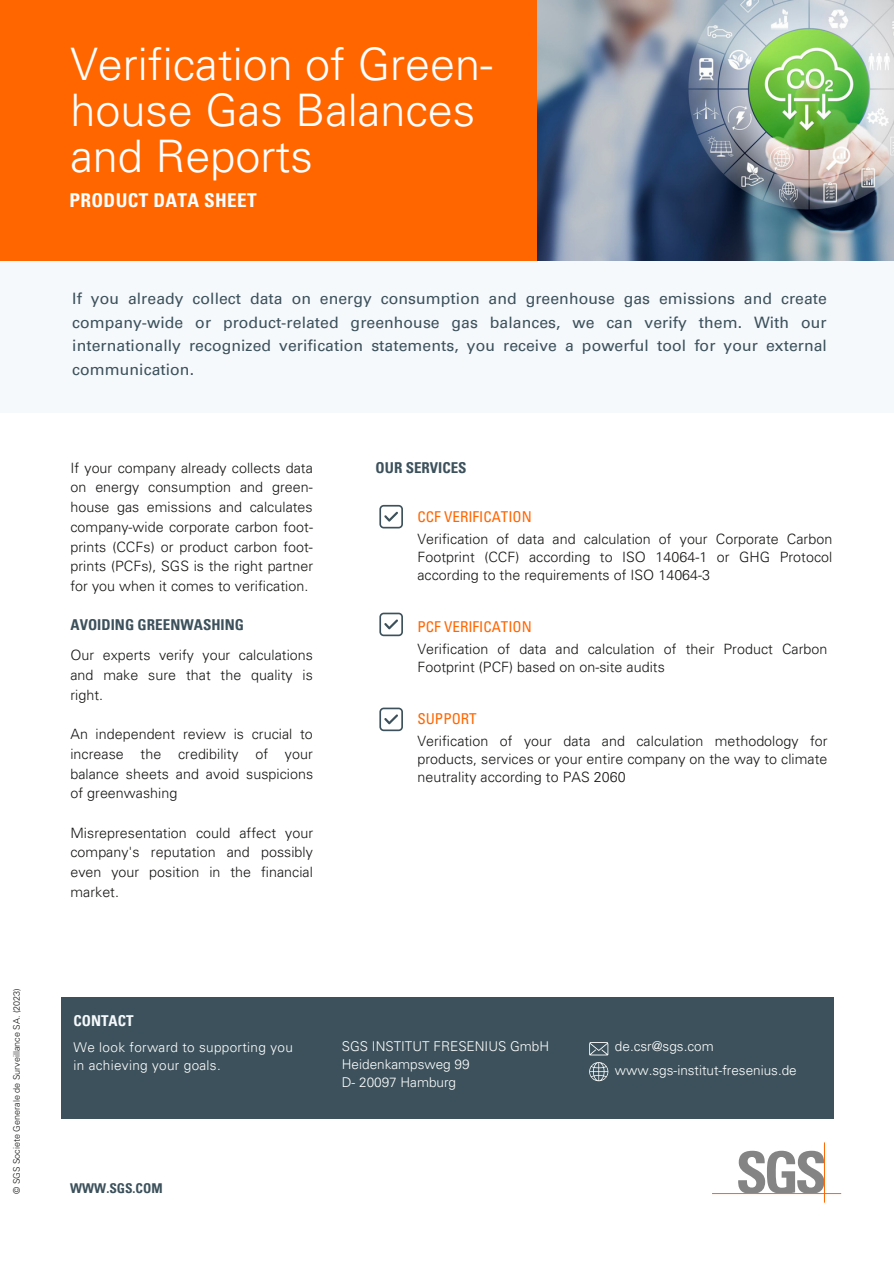
<style>
.page{position:relative;width:894px;height:1264px;background:#fff}
.page>*{position:absolute;margin:0;border:0;box-sizing:border-box;transform-origin:0 0}
.t1{font:300 45px/46.2px "Univers LT Pro 45";color:#fff}
.t2{font:700 condensed 19.05px "Univers LT Pro";letter-spacing:.02em;color:#fff}
.t3{font:15.75px/23.7px "Univers LT Pro 55 Roman";letter-spacing:.005em;color:#3c515b;text-align:justify}
.t4{font:condensed 15px "Univers LT Pro";color:#f60}
.t5{font:700 condensed 15px "Univers LT Pro";letter-spacing:.005em;color:#3c515b}
.t6{font:700 condensed 15px "Univers LT Pro";color:#f6f9fc}
.t7{font:300 14.25px/19.6px "Univers LT Pro 45";letter-spacing:.005em;color:#171615;text-align:justify}
.t8{font:300 13.5px "Univers LT Pro 45";color:#fff}
.t9{font:300 13.5px/18px "Univers LT Pro 45";letter-spacing:.025em;color:#fff}
.t10{font:700 condensed 13.5px "Univers LT Pro";color:#3c515b}
.t11{font:300 9px "Univers LT Std";color:#171615}
</style>
<div class="page">
<img style="left:536px;top:0;width:357px;height:260px">
<svg style="left:712px;top:1142px;width:128px;height:60px"></svg>
<svg style="left:379px;top:612px;width:24px;height:24px"></svg>
<svg style="left:379px;top:707px;width:24px;height:24px"></svg>
<svg style="left:379px;top:505px;width:24px;height:23px"></svg>
<div style="left:0;top:0;width:536px;height:261px;background:#f60"></div>
<div style="left:0;top:261px;width:893px;height:151px;background:#f6f9fc"></div>
<div style="left:61px;top:997px;width:771px;height:121px;background:#3c515b"></div>
<svg style="left:589px;top:1062px;width:19px;height:19px"></svg>
<svg style="left:589px;top:1042px;width:19px;height:13px"></svg>
<p class="t11" style="left:13px;top:1193px;width:207px;rotate:-90deg">© SGS Societe Generale de Surveillance SA. (2023)</p>
<p class="t1" style="left:70px;top:47px;width:424px">Verification of Green&shy;house Gas Balances and Reports</p>
<p class="t2" style="left:70px;top:194px;width:188px">PRODUCT DATA SHEET</p>
<p class="t3" style="left:72px;top:288px;width:756px">If you already collect data on energy consumption and greenhouse gas emissions and create company-wide or product-related greenhouse gas balances, we can verify them. With our internationally recognized verification statements, you receive a powerful tool for your external communication.</p>
<p class="t7" style="left:70px;top:460px;width:244px">If your company already collects data on energy consumption and green&shy;house gas emissions and calculates company-wide corporate carbon foot&shy;prints (CCFs) or product carbon foot&shy;prints (PCFs), SGS is the right partner for you when it comes to verification.</p>
<p class="t5" style="left:70px;top:619px;width:175px">AVOIDING GREENWASHING</p>
<p class="t7" style="left:70px;top:647px;width:244px">Our experts verify your calculations and make sure that the quality is right.</p>
<p class="t7" style="left:70px;top:726px;width:244px">An independent review is crucial to increase the credibility of your balance sheets and avoid suspicions of greenwashing</p>
<p class="t7" style="left:70px;top:824px;width:244px">Misrepresentation could affect your company's reputation and possibly even your position in the financial market.</p>
<p class="t6" style="left:74px;top:1015px;width:62px">CONTACT</p>
<p class="t5" style="left:375px;top:462px;width:92px">OUR SERVICES</p>
<p class="t4" style="left:417px;top:511px;width:116px">CCF VERIFICATION</p>
<p class="t7" style="left:417px;top:532px;width:416px;line-height:18px">Verification of data and calculation of your Corporate Carbon Footprint (CCF) according to ISO 14064-1 or GHG Protocol according to the requirements of ISO 14064-3</p>
<p class="t4" style="left:417px;top:621px;width:116px">PCF VERIFICATION</p>
<p class="t7" style="left:417px;top:642px;width:411px;line-height:18px">Verification of data and calculation of their Product Carbon<br>Footprint (PCF) based on on-site audits</p>
<p class="t4" style="left:417px;top:713px;width:61px">SUPPORT</p>
<p class="t7" style="left:417px;top:734px;width:411px;line-height:18px">Verification of your data and calculation methodology for products, services or your entire company on the way to climate neutrality according to PAS 2060</p>
<p class="t9" style="left:73px;top:1039px;width:221px">We look forward to supporting you in achieving your goals.</p>
<p class="t8" style="left:342px;top:1041px;width:209px">SGS INSTITUT FRESENIUS GmbH</p>
<p class="t8" style="left:342px;top:1059px;width:129px">Heidenkampsweg 99</p>
<p class="t8" style="left:342px;top:1077px;width:116px">D- 20097 Hamburg</p>
<p class="t10" style="left:70px;top:1182px;width:94px">WWW.SGS.COM</p>
<p class="t8" style="left:614px;top:1041px;width:100px">de.csr@sgs.com</p>
<p class="t8" style="left:614px;top:1065px;width:183px">www.sgs-institut-fresenius.de</p>
</div>
